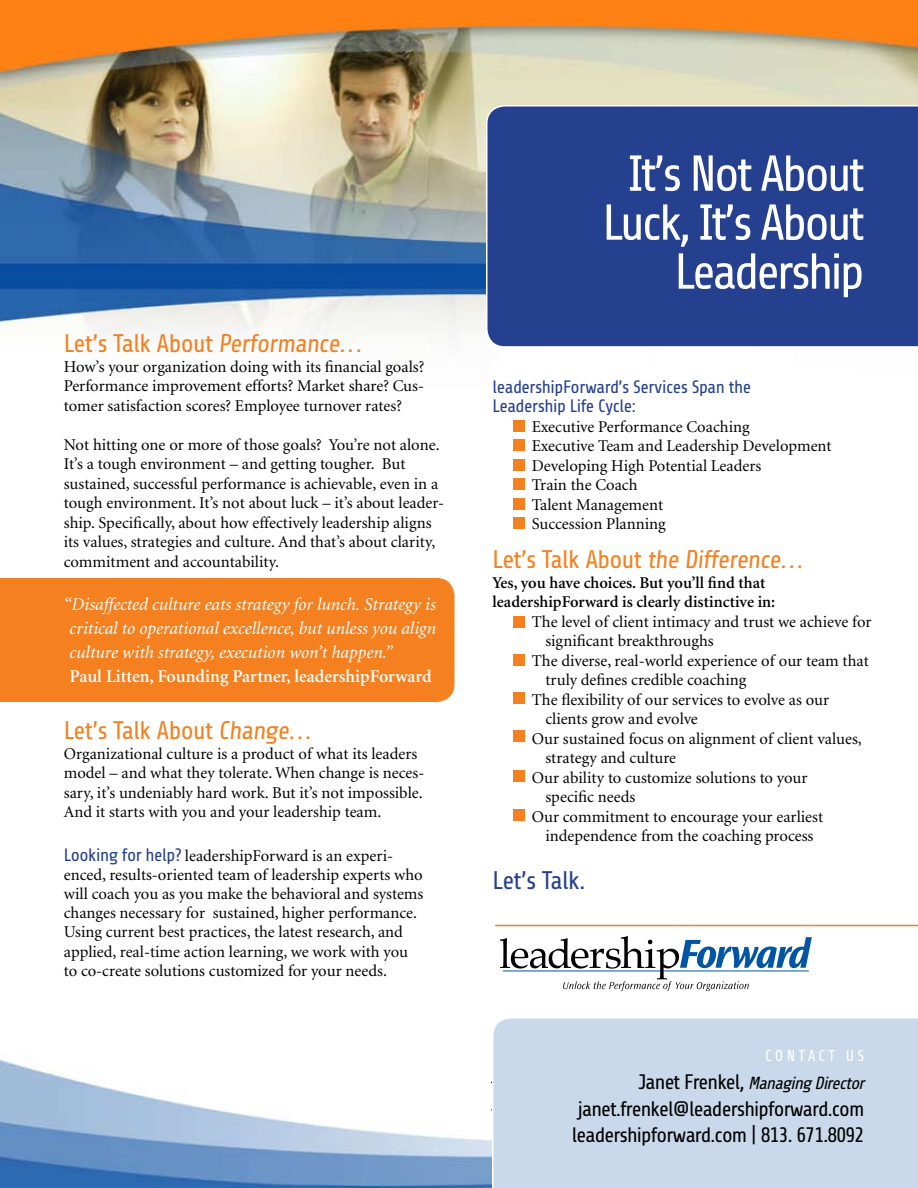
<style>
.page{position:relative;width:918px;height:1188px;background:#fff}
.page>*{position:absolute;margin:0;border:0;box-sizing:border-box;transform-origin:0 0}
.t1{font:50.4px/48.9px "Share";letter-spacing:-.06em;color:#fff;text-align:right}
.t2{font:25.5px "Share";letter-spacing:-.025em;color:#f58020}
.t3{font:25.5px "Share";letter-spacing:-.025em;color:#25408f}
.t4{font:21px/26.7px "Share";letter-spacing:-.04em;color:#000}
.t5{font:italic 18px/24px "Minion";color:#fff;text-align:justify}
.t6{font:18px/19.5px "Share";letter-spacing:-.025em;color:#25408f}
.t7{font:600 18px "Minion";color:#fff}
.t8{font:italic 17.55px "Share";color:#000}
.t9{font:16.5px/19.5px "Minion";color:#000}
.t10{font:600 16.5px/19.5px "Minion";color:#000}
.t11{font:15.75px "Share";color:#fff}
.s1{font-family:"Share";font-size:18px;color:#25408f}
.s2{font-style:normal;font-size:21px}
</style>
<div class="page">
<img style="left:0;top:0;width:918px;height:1188px">
<div style="left:0;top:578px;width:454px;height:124px;background:#f58020"></div>
<div style="left:486px;top:105px;width:432px;height:243px;background:#25408f"></div>
<hr style="left:495px;top:925px;width:423px;height:1px;background:#f58020">
<svg style="left:500px;top:936px;width:312px;height:55px"></svg>
<div style="left:492px;top:1017px;width:426px;height:171px;background:#c9d8ea"></div>
<div style="left:513px;top:420px;width:12px;height:12px;background:#f58020"></div>
<div style="left:513px;top:439px;width:12px;height:12px;background:#f58020"></div>
<div style="left:513px;top:459px;width:12px;height:12px;background:#f58020"></div>
<div style="left:513px;top:478px;width:12px;height:12px;background:#f58020"></div>
<div style="left:513px;top:498px;width:12px;height:12px;background:#f58020"></div>
<div style="left:513px;top:517px;width:12px;height:12px;background:#f58020"></div>
<div style="left:513px;top:616px;width:12px;height:12px;background:#f58020"></div>
<div style="left:513px;top:654px;width:12px;height:12px;background:#f58020"></div>
<div style="left:513px;top:692px;width:12px;height:12px;background:#f58020"></div>
<div style="left:513px;top:730px;width:12px;height:12px;background:#f58020"></div>
<div style="left:513px;top:770px;width:12px;height:12px;background:#f58020"></div>
<div style="left:513px;top:809px;width:12px;height:12px;background:#f58020"></div>
<h2 class="t2" style="left:64px;top:330px;width:302px">Let’s Talk About Performance...</h2>
<p class="t9" style="left:64px;top:357px;width:362px;text-align:justify">How’s your organization doing with its financial goals?<br>Performance improvement efforts? Market share? Cus&shy;tomer satisfaction scores? Employee turnover rates?</p>
<p class="t9" style="left:64px;top:435px;width:382px">Not hitting one or more of those goals? You’re not alone.<br>It’s a tough environment – and getting tougher. But sustained, successful performance is achievable, even in a tough environment. It’s not about luck – it’s about leader&shy;ship. Specifically, about how effectively leadership aligns its values, strategies and culture. And that’s about clarity, commitment and accountability.</p>
<p class="t5" style="left:70px;top:593px;width:368px;text-indent:-6px">“Disaffected culture eats strategy for lunch. Strategy is critical to operational excellence, but unless you align culture with strategy, execution won’t happen.”</p>
<p class="t7" style="left:70px;top:667px;width:364px">Paul Litten, Founding Partner, leadershipForward</p>
<h2 class="t2" style="left:64px;top:717px;width:252px">Let’s Talk About Change...</h2>
<p class="t9" style="left:64px;top:744px;width:362px">Organizational culture is a product of what its leaders model – and what they tolerate. When change is neces&shy;sary, it’s undeniably hard work. But it’s not impossible.<br>And it starts with you and your leadership team.</p>
<p class="t9" style="left:64px;top:846px;width:361px"><span class="s1">Looking for help?</span> leadershipForward is an experi&shy;enced, results-oriented team of leadership experts who will coach you as you make the behavioral and systems changes necessary for sustained, higher performance.<br>Using current best practices, the latest research, and applied, real-time action learning, we work with you to co-create solutions customized for your needs.</p>
<h1 class="t1" style="left:602px;top:150px;width:264px">It’s Not About<br>Luck, It’s About<br>Leadership</h1>
<p class="t6" style="left:493px;top:377px;width:260px">leadershipForward’s Services Span the<br>Leadership Life Cycle:</p>
<p class="t9" style="left:532px;top:417px;width:301px">Executive Performance Coaching<br>Executive Team and Leadership Development<br>Developing High Potential Leaders<br>Train the Coach<br>Talent Management<br>Succession Planning</p>
<h2 class="t2" style="left:493px;top:545px;width:315px">Let’s Talk About the Difference...</h2>
<p class="t10" style="left:493px;top:573px;width:284px">Yes, you have choices. But you’ll find that leadershipForward is clearly distinctive in:</p>
<p class="t9" style="left:532px;top:612px;width:341px">The level of client intimacy and trust we achieve for</p>
<p class="t9" style="left:545px;top:632px;width:170px">significant breakthroughs</p>
<p class="t9" style="left:532px;top:651px;width:338px">The diverse, real-world experience of our team that</p>
<p class="t9" style="left:545px;top:671px;width:202px">truly defines credible coaching</p>
<p class="t9" style="left:532px;top:690px;width:299px">The flexibility of our services to evolve as our</p>
<p class="t9" style="left:545px;top:710px;width:154px">clients grow and evolve</p>
<p class="t9" style="left:532px;top:729px;width:331px">Our sustained focus on alignment of client values,</p>
<p class="t9" style="left:545px;top:749px;width:132px">strategy and culture</p>
<p class="t9" style="left:532px;top:768px;width:277px">Our ability to customize solutions to your</p>
<p class="t9" style="left:545px;top:788px;width:92px">specific needs</p>
<p class="t9" style="left:532px;top:807px;width:293px">Our commitment to encourage your earliest</p>
<p class="t9" style="left:545px;top:827px;width:270px">independence from the coaching process</p>
<h2 class="t3" style="left:493px;top:866px;width:94px">Let’s Talk.</h2>
<p class="t11" style="left:765px;top:1047px;width:32px">contact</p>
<p class="t11" style="left:846px;top:1047px;width:18px">us</p>
<p class="t8" style="left:638px;top:1073px;width:232px"><span class="s2">J a n e t F r e n k e l ,</span> ManagingDirector</p>
<p class="t4" style="left:572px;top:1096px;width:294px">janet.frenkel@leadershipforward.com leadershipforward.com | 813. 671.8092</p>
</div>
